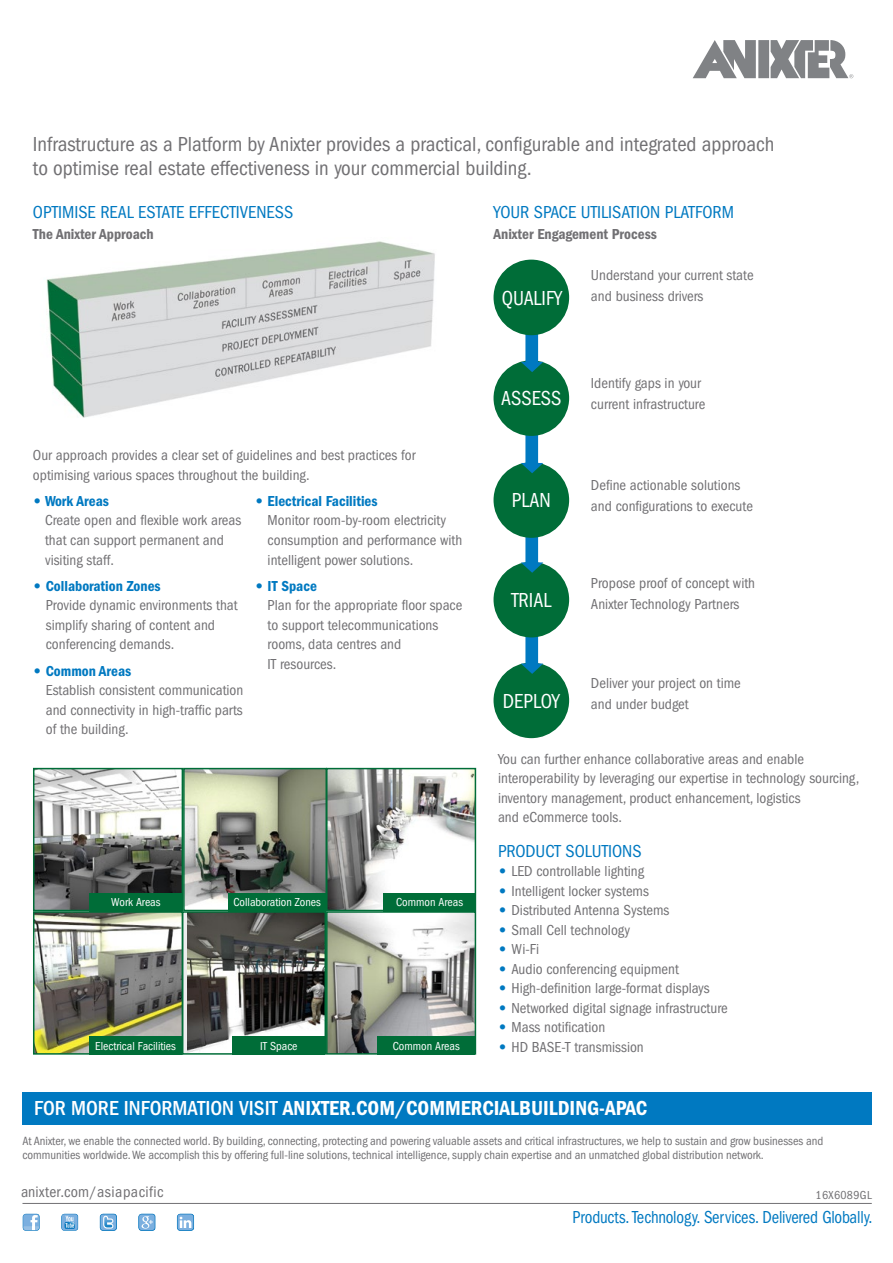
<style>
.page{position:relative;width:893px;height:1263px;background:#fff}
.page>*{position:absolute;margin:0;border:0;box-sizing:border-box;transform-origin:0 0}
.t1{font:condensed 21px/24px "ITC Franklin Gothic Std";color:#717073}
.t2{font:21px "ITC Franklin Gothic Std Dm Cd";color:#fff}
.t3{font:condensed 21px "ITC Franklin Gothic Std";color:#fff;scale:.96 1}
.t4{font:condensed 18px "ITC Franklin Gothic Std";color:#0079c1}
.t5{font:condensed 18px "ITC Franklin Gothic Std";color:#0079c1;scale:.93 1}
.t6{font:condensed 15.75px "ITC Franklin Gothic Std";letter-spacing:.03em;color:#717073}
.t7{font:condensed 15px/19.5px "ITC Franklin Gothic Std";color:#717073}
.t8{font:15px "ITC Franklin Gothic Std Dm Cd";color:#0079c1}
.t9{font:15px "ITC Franklin Gothic Std Dm Cd";color:#717073}
.t10{font:condensed 12.3px/14.2px "ITC Franklin Gothic Std";color:#717073}
.t11{font:condensed 12px "ITC Franklin Gothic Std";color:#fff}
.t12{font:condensed 12px "ITC Franklin Gothic Std";letter-spacing:.03em;color:#717073}
.s1{font-family:"ITC Franklin Gothic Std Hvy"}
.s2{font-family:"ITC Franklin Gothic Std Hvy";font-stretch:normal;color:#0079c1}
.s3{font-family:"ITC Franklin Gothic Std";font-weight:500;font-stretch:condensed}
</style>
<div class="page">
<img style="left:36px;top:771px;width:144px;height:137px">
<div style="left:33px;top:768px;width:150px;height:143px;border:2px solid #006d38"></div>
<div style="left:89px;top:893px;width:93px;height:18px;background:#006d38"></div>
<img style="left:46px;top:241px;width:389px;height:177px">
<div style="left:494px;top:663px;width:74px;height:74px;background:#006d38;border-radius:50%"></div>
<div style="left:494px;top:662px;width:75px;height:76px;border:2px solid #006d38;border-radius:50%"></div>
<svg style="left:521px;top:635px;width:22px;height:39px"></svg>
<div style="left:494px;top:563px;width:74px;height:74px;background:#006d38;border-radius:50%"></div>
<div style="left:494px;top:562px;width:75px;height:75px;border:2px solid #006d38;border-radius:50%"></div>
<svg style="left:521px;top:536px;width:22px;height:37px"></svg>
<div style="left:494px;top:463px;width:74px;height:74px;background:#006d38;border-radius:50%"></div>
<div style="left:494px;top:462px;width:75px;height:76px;border:2px solid #006d38;border-radius:50%"></div>
<svg style="left:521px;top:434px;width:22px;height:39px"></svg>
<div style="left:494px;top:361px;width:74px;height:74px;background:#006d38;border-radius:50%"></div>
<div style="left:494px;top:360px;width:75px;height:76px;border:2px solid #006d38;border-radius:50%"></div>
<svg style="left:521px;top:333px;width:22px;height:39px"></svg>
<div style="left:494px;top:260px;width:74px;height:74px;background:#006d38;border-radius:50%"></div>
<div style="left:494px;top:260px;width:75px;height:75px;border:2px solid #006d38;border-radius:50%"></div>
<img style="left:36px;top:914px;width:144px;height:138px">
<div style="left:33px;top:911px;width:150px;height:144px;border:2px solid #006d38"></div>
<div style="left:89px;top:1036px;width:93px;height:19px;background:#006d38"></div>
<img style="left:329px;top:771px;width:144px;height:137px">
<div style="left:326px;top:768px;width:150px;height:143px;border:2px solid #006d38"></div>
<div style="left:383px;top:893px;width:93px;height:18px;background:#006d38"></div>
<svg style="left:185px;top:914px;width:3px;height:138px"></svg>
<img style="left:188px;top:914px;width:135px;height:138px">
<div style="left:182px;top:911px;width:144px;height:144px;border:2px solid #006d38"></div>
<div style="left:232px;top:1036px;width:93px;height:19px;background:#006d38"></div>
<img style="left:329px;top:914px;width:144px;height:138px">
<div style="left:326px;top:911px;width:150px;height:144px;border:2px solid #006d38"></div>
<div style="left:378px;top:1036px;width:97px;height:19px;background:#006d38"></div>
<svg style="left:186px;top:771px;width:138px;height:137px;background:#939787"></svg>
<div style="left:183px;top:768px;width:144px;height:143px;border:2px solid #006d38"></div>
<div style="left:229px;top:893px;width:97px;height:18px;background:#006d38"></div>
<div style="left:758px;top:40px;width:11px;height:38px;background:#808285"></div>
<svg style="left:693px;top:40px;width:63px;height:38px"></svg>
<svg style="left:771px;top:40px;width:82px;height:38px"></svg>
<div style="left:22px;top:1091px;width:850px;height:33px;background:#0079c1"></div>
<hr style="left:22px;top:1203px;width:850px;height:1px;background:#717073">
<svg style="left:22px;top:1213px;width:18px;height:18px"></svg>
<svg style="left:100px;top:1213px;width:17px;height:18px"></svg>
<svg style="left:61px;top:1213px;width:17px;height:18px"></svg>
<svg style="left:138px;top:1213px;width:18px;height:18px"></svg>
<svg style="left:177px;top:1213px;width:17px;height:18px"></svg>
<h1 class="t1" style="left:33px;top:132px;width:743px">Infrastructure as a Platform by Anixter provides a practical, configurable and integrated approach to optimise real estate effectiveness in your commercial building.</h1>
<p class="t4" style="left:33px;top:202px;width:262px">OPTIMISE REAL ESTATE EFFECTIVENESS</p>
<p class="t9" style="left:33px;top:225px;width:122px">The Anixter Approach</p>
<p class="t4" style="left:494px;top:202px;width:242px">YOUR SPACE UTILISATION PLATFORM</p>
<p class="t9" style="left:494px;top:225px;width:165px">Anixter Engagement Process</p>
<p class="t7" style="left:33px;top:446px;width:384px">Our approach provides a clear set of guidelines and best practices for optimising various spaces throughout the building.</p>
<p class="t8" style="left:33px;top:492px;width:77px"><span class="s1">•</span> Work Areas</p>
<p class="t7" style="left:45px;top:511px;width:198px">Create open and flexible work areas that can support permanent and visiting staff.</p>
<p class="t8" style="left:33px;top:577px;width:129px"><span class="s1">•</span> Collaboration Zones</p>
<p class="t7" style="left:46px;top:596px;width:193px">Provide dynamic environments that simplify sharing of content and conferencing demands.</p>
<p class="t8" style="left:33px;top:662px;width:100px"><span class="s1">•</span> Common Areas</p>
<p class="t7" style="left:46px;top:680px;width:199px;text-align:justify">Establish consistent communication and connectivity in high-traffic parts of the building.</p>
<p class="t8" style="left:255px;top:492px;width:124px"><span class="s1">•</span> Electrical Facilities</p>
<p class="t7" style="left:268px;top:511px;width:196px">Monitor room-by-room electricity consumption and performance with intelligent power solutions.</p>
<p class="t8" style="left:255px;top:577px;width:64px"><span class="s1">•</span> IT Space</p>
<p class="t7" style="left:268px;top:596px;width:196px">Plan for the appropriate floor space to support telecommunications rooms, data centres and<br>IT resources.</p>
<p class="t11" style="left:111px;top:896px;width:51px">Work Areas</p>
<p class="t11" style="left:95px;top:1039px;width:82px">Electrical Facilities</p>
<p class="t11" style="left:233px;top:896px;width:89px">Collaboration Zones</p>
<p class="t11" style="left:396px;top:896px;width:68px">Common Areas</p>
<p class="t11" style="left:260px;top:1039px;width:39px">IT Space</p>
<p class="t11" style="left:393px;top:1039px;width:68px">Common Areas</p>
<h1 class="t3" style="left:502px;top:286px;width:64px">QUALIFY</h1>
<h1 class="t3" style="left:501px;top:387px;width:64px">ASSESS</h1>
<h1 class="t3" style="left:512px;top:488px;width:42px">PLAN</h1>
<h1 class="t3" style="left:511px;top:588px;width:43px">TRIAL</h1>
<h1 class="t3" style="left:503px;top:689px;width:61px">DEPLOY</h1>
<p class="t7" style="left:591px;top:264px;width:164px;line-height:21px">Understand your current state and business drivers</p>
<p class="t7" style="left:591px;top:372px;width:116px;line-height:21px">Identify gaps in your current infrastructure</p>
<p class="t7" style="left:591px;top:474px;width:163px;line-height:21px">Define actionable solutions and configurations to execute</p>
<p class="t7" style="left:591px;top:572px;width:166px;line-height:21px">Propose proof of concept with<br>Anixter Technology Partners</p>
<p class="t7" style="left:591px;top:673px;width:151px;line-height:21px">Deliver your project on time and under budget</p>
<p class="t7" style="left:498px;top:749px;width:363px">You can further enhance collaborative areas and enable interoperability by leveraging our expertise in technology sourcing, inventory management, product enhancement, logistics<br>and eCommerce tools.</p>
<p class="t4" style="left:498px;top:841px;width:145px">PRODUCT SOLUTIONS</p>
<p class="t7" style="left:498px;top:862px;width:148px"><span class="s2">•</span> LED controllable lighting</p>
<p class="t7" style="left:498px;top:881px;width:152px"><span class="s2">•</span> Intelligent locker systems</p>
<p class="t7" style="left:498px;top:901px;width:173px"><span class="s2">•</span> Distributed Antenna Systems</p>
<p class="t7" style="left:498px;top:920px;width:134px"><span class="s2">•</span> Small Cell technology</p>
<p class="t7" style="left:498px;top:940px;width:43px"><span class="s2">•</span> Wi-Fi</p>
<p class="t7" style="left:498px;top:959px;width:182px"><span class="s2">•</span> Audio conferencing equipment</p>
<p class="t7" style="left:498px;top:979px;width:213px"><span class="s2">•</span> High-definition large-format displays</p>
<p class="t7" style="left:498px;top:998px;width:231px"><span class="s2">•</span> Networked digital signage infrastructure</p>
<p class="t7" style="left:498px;top:1018px;width:109px"><span class="s2">•</span> Mass notification</p>
<p class="t7" style="left:498px;top:1037px;width:147px"><span class="s2">•</span> HD BASE-T transmission</p>
<h1 class="t2" style="left:34px;top:1096px;width:615px"><span class="s3">FOR MORE INFORMATION VISIT</span> ANIXTER.COM/COMMERCIALBUILDING-APAC</h1>
<p class="t10" style="left:22px;top:1134px;width:802px">At Anixter, we enable the connected world. By building, connecting, protecting and powering valuable assets and critical infrastructures, we help to sustain and grow businesses and communities worldwide. We accomplish this by offering full-line solutions, technical intelligence, supply chain expertise and an unmatched global distribution network.</p>
<p class="t6" style="left:21px;top:1183px;width:144px">anixter.com/asiapacific</p>
<p class="t12" style="left:815px;top:1188px;width:58px">16X6089GL</p>
<p class="t5" style="left:573px;top:1207px;width:324px">Products. Technology. Services. Delivered Globally.</p>
</div>
